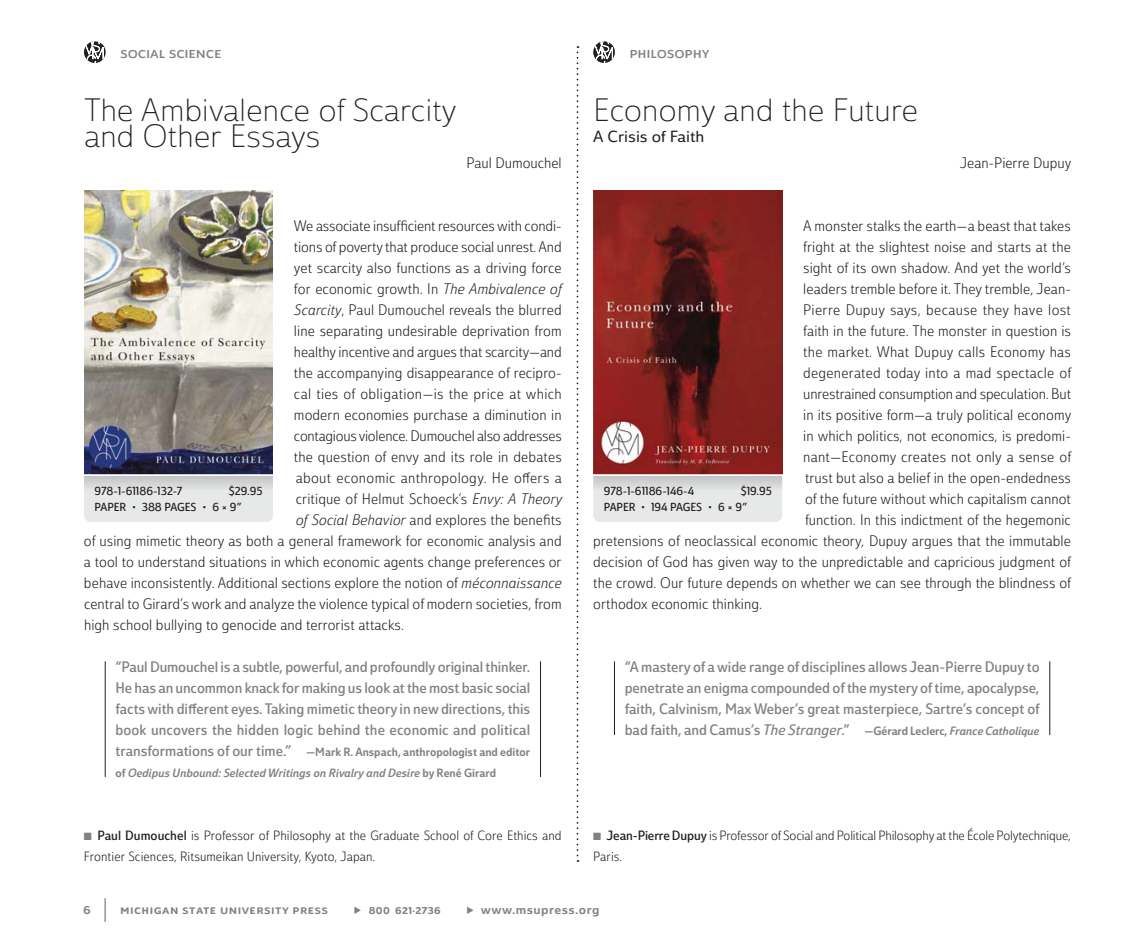
<style>
.page{position:relative;width:1134px;height:945px;background:#fff}
.page>*{position:absolute;margin:0;border:0;box-sizing:border-box;transform-origin:0 0}
.t1{font:31.5px/26.2px "Solitas Ext Thi";letter-spacing:-.01em;color:#231f20}
.t2{font:15.75px "Solitas Ext Boo";color:#231f20}
.t3{font:14.88px "Solitas Nor Lig";letter-spacing:.005em;color:#231f20}
.t4{font:14.88px/21px "Solitas Nor Reg";color:#808285;text-align:justify}
.t5{font:14.88px "Solitas Nor Lig";letter-spacing:.025em;color:#231f20}
.t6{font:14.88px "Solitas Nor Lig";letter-spacing:-.015em;color:#231f20}
.t7{font:expanded 14.88px "Solitas";letter-spacing:-.01em;color:#808285}
.t8{font:13.12px/21px "Solitas Nor Lig";color:#231f20}
.t9{font:500 expanded 12.25px "Solitas";letter-spacing:.035em;color:#808285}
.t10{font:11.72px "Solitas Nor Med";color:#808285}
.t11{font:italic 500 11.72px "Solitas Norm";color:#808285}
.t12{font:11.38px/15.8px "Solitas Nor Reg";color:#231f20}
.t13{font:9.62px "Solitas Ext Dem";letter-spacing:.035em;color:#808285}
.s1{font-family:"Solitas Norm";font-weight:300;font-style:italic}
.s2{font-family:"Solitas Nor Reg";font-size:14.88px}
.s3{font-family:"Solitas Nor Med";font-weight:400;font-style:normal}
.s4{font-family:"Solitas Norm";font-style:italic}
.s5{font-family:"Solitas Nor Med";font-size:11.72px}
.s6{font-family:"Solitas Norm";font-weight:500;font-style:italic;font-size:11.72px}
.s7{color:#808285}
.s8{font-family:"Solitas Nor Reg"}
.s9{font-size:24.5px}
</style>
<div class="page">
<svg style="left:577px;top:46px;width:2px;height:816px"></svg>
<hr style="left:614px;top:661px;width:1px;height:32px;background:#231f20">
<hr style="left:1049px;top:661px;width:1px;height:32px;background:#231f20">
<svg style="left:614px;top:693px;width:1px;height:42px"></svg>
<svg style="left:1049px;top:693px;width:1px;height:42px"></svg>
<svg style="left:593px;top:41px;width:22px;height:22px"></svg>
<svg style="left:594px;top:41px;width:19px;height:22px"></svg>
<hr style="left:105px;top:661px;width:1px;height:32px;background:#231f20">
<hr style="left:540px;top:661px;width:1px;height:32px;background:#231f20">
<svg style="left:105px;top:693px;width:1px;height:84px"></svg>
<svg style="left:540px;top:693px;width:1px;height:84px"></svg>
<svg style="left:84px;top:41px;width:22px;height:22px"></svg>
<svg style="left:84px;top:41px;width:20px;height:22px"></svg>
<img style="left:84px;top:191px;width:189px;height:282px">
<svg style="left:84px;top:473px;width:189px;height:49px;background:#dcdddf"></svg>
<img style="left:593px;top:191px;width:189px;height:282px">
<svg style="left:593px;top:473px;width:190px;height:49px;background:#dfddde"></svg>
<p class="t7" style="left:120px;top:47px;width:103px">SOCIAL SCIENCE</p>
<h1 class="t1" style="left:84px;top:100px;width:374px">The Ambivalence of Scarcity and Other Essays</h1>
<p class="t3" style="left:467px;top:157px;width:97px">Paul Dumouchel</p>
<p class="t7" style="left:630px;top:47px;width:81px">PHILOSOPHY</p>
<h1 class="t1" style="left:593px;top:100px;width:326px">Economy and the Future</h1>
<p class="t2" style="left:593px;top:131px;width:113px">A Crisis of Faith</p>
<p class="t3" style="left:960px;top:157px;width:113px">Jean-Pierre Dupuy</p>
<p class="t3" style="left:294px;top:220px;width:269px">We associate insufficient resources with condi-</p>
<p class="t3" style="left:294px;top:241px;width:269px">tions of poverty that produce social unrest. And</p>
<p class="t3" style="left:294px;top:262px;width:269px">yet scarcity also functions as a driving force</p>
<p class="t3" style="left:294px;top:283px;width:269px">for economic growth. In <span class="s1">The Ambivalence of</span></p>
<p class="t3" style="left:294px;top:304px;width:269px"><span class="s1">Scarcity</span>, Paul Dumouchel reveals the blurred</p>
<p class="t3" style="left:294px;top:325px;width:269px">line separating undesirable deprivation from</p>
<p class="t3" style="left:294px;top:346px;width:269px">healthy incentive and argues that scarcity—and</p>
<p class="t3" style="left:294px;top:367px;width:269px">the accompanying disappearance of recipro-</p>
<p class="t3" style="left:294px;top:388px;width:269px">cal ties of obligation—is the price at which</p>
<p class="t3" style="left:294px;top:409px;width:269px">modern economies purchase a diminution in</p>
<p class="t6" style="left:294px;top:430px;width:269px">contagious violence. Dumouchel also addresses</p>
<p class="t3" style="left:294px;top:451px;width:269px">the question of envy and its role in debates</p>
<p class="t5" style="left:296px;top:472px;width:268px">about economic anthropology. He offers a</p>
<p class="t3" style="left:296px;top:493px;width:268px">critique of Helmut Schoeck’s <span class="s1">Envy: A Theory</span></p>
<p class="t3" style="left:296px;top:514px;width:267px"><span class="s1">of Social Behavior</span> and explores the benefits</p>
<p class="t3" style="left:84px;top:535px;width:479px">of using mimetic theory as both a general framework for economic analysis and</p>
<p class="t3" style="left:84px;top:556px;width:479px">a tool to understand situations in which economic agents change preferences or</p>
<p class="t3" style="left:84px;top:577px;width:479px">behave inconsistently. Additional sections explore the notion of <span class="s1">méconnaissance</span></p>
<p class="t3" style="left:84px;top:598px;width:479px">central to Girard’s work and analyze the violence typical of modern societies, from</p>
<p class="t3" style="left:84px;top:619px;width:321px">high school bullying to genocide and terrorist attacks.</p>
<p class="t4" style="left:116px;top:658px;width:416px">“Paul Dumouchel is a subtle, powerful, and profoundly original thinker.<br>He has an uncommon knack for making us look at the most basic social facts with different eyes. Taking mimetic theory in new directions, this book uncovers the hidden logic behind the economic and political</p>
<p class="t10" style="left:116px;top:748px;width:416px"><span class="s2">transformations of our time.”</span> —Mark R. Anspach, anthropologist and editor</p>
<p class="t11" style="left:115px;top:769px;width:382px"><span class="s3">of</span> Oedipus Unbound: Selected Writings on Rivalry and Desire <span class="s3">by René Girard</span></p>
<p class="t3" style="left:803px;top:220px;width:269px">A monster stalks the earth—a beast that takes</p>
<p class="t3" style="left:803px;top:241px;width:269px">fright at the slightest noise and starts at the</p>
<p class="t3" style="left:803px;top:262px;width:269px">sight of its own shadow. And yet the world’s</p>
<p class="t3" style="left:803px;top:283px;width:269px">leaders tremble before it. They tremble, Jean-</p>
<p class="t5" style="left:803px;top:304px;width:269px">Pierre Dupuy says, because they have lost</p>
<p class="t3" style="left:803px;top:325px;width:269px">faith in the future. The monster in question is</p>
<p class="t3" style="left:803px;top:346px;width:269px">the market. What Dupuy calls Economy has</p>
<p class="t3" style="left:803px;top:367px;width:270px">degenerated today into a mad spectacle of</p>
<p class="t3" style="left:803px;top:388px;width:269px">unrestrained consumption and speculation. But</p>
<p class="t3" style="left:803px;top:409px;width:270px">in its positive form—a truly political economy</p>
<p class="t3" style="left:803px;top:430px;width:269px">in which politics, not economics, is predomi-</p>
<p class="t3" style="left:803px;top:451px;width:270px">nant—Economy creates not only a sense of</p>
<p class="t3" style="left:805px;top:472px;width:267px">trust but also a belief in the open-endedness</p>
<p class="t3" style="left:805px;top:493px;width:267px">of the future without which capitalism cannot</p>
<p class="t3" style="left:805px;top:514px;width:267px">function. In this indictment of the hegemonic</p>
<p class="t3" style="left:593px;top:535px;width:479px">pretensions of neoclassical economic theory, Dupuy argues that the immutable</p>
<p class="t3" style="left:593px;top:556px;width:479px">decision of God has given way to the unpredictable and capricious judgment of</p>
<p class="t3" style="left:593px;top:577px;width:479px">the crowd. Our future depends on whether we can see through the blindness of</p>
<p class="t3" style="left:593px;top:598px;width:170px">orthodox economic thinking.</p>
<p class="t12" style="left:94px;top:485px;width:169px;text-indent:134px">$29.95<br>PAPER • 388 PAGES • 6 × 9”</p>
<p class="t12" style="left:604px;top:485px;width:92px">978-1-61186-146-4</p>
<p class="t12" style="left:604px;top:485px;width:169px;text-indent:137px">$19.95<br>PAPER • 194 PAGES • 6 × 9”</p>
<p class="t12" style="left:94px;top:485px;width:89px">978-1-61186-132-7</p>
<p class="t4" style="left:625px;top:658px;width:417px">“A mastery of a wide range of disciplines allows Jean-Pierre Dupuy to penetrate an enigma compounded of the mystery of time, apocalypse, faith, Calvinism, Max Weber’s great masterpiece, Sartre’s concept of bad faith, and Camus’s <span class="s4">The Stranger</span>.” <span class="s5">—Gérard Leclerc,</span> <span class="s6">France Catholique</span></p>
<p class="t8" style="left:84px;top:826px;width:479px"><span class="s7">■</span> <span class="s8">Paul Dumouchel</span> is Professor of Philosophy at the Graduate School of Core Ethics and<br>Frontier Sciences, Ritsumeikan University, Kyoto, Japan.</p>
<p class="t8" style="left:593px;top:826px;width:479px"><span class="s7">■</span> <span class="s8">Jean-Pierre Dupuy</span> is Professor of Social and Political Philosophy at the École Polytechnique,<br>Paris.</p>
<p class="t9" style="left:83px;top:905px;width:246px">6 <span class="s9">|</span> MICHIGAN STATE UNIVERSITY PRESS</p>
<p class="t13" style="left:369px;top:907px;width:73px">800 621·2736</p>
<p class="t9" style="left:481px;top:905px;width:120px">www.msupress.org</p>
</div>
